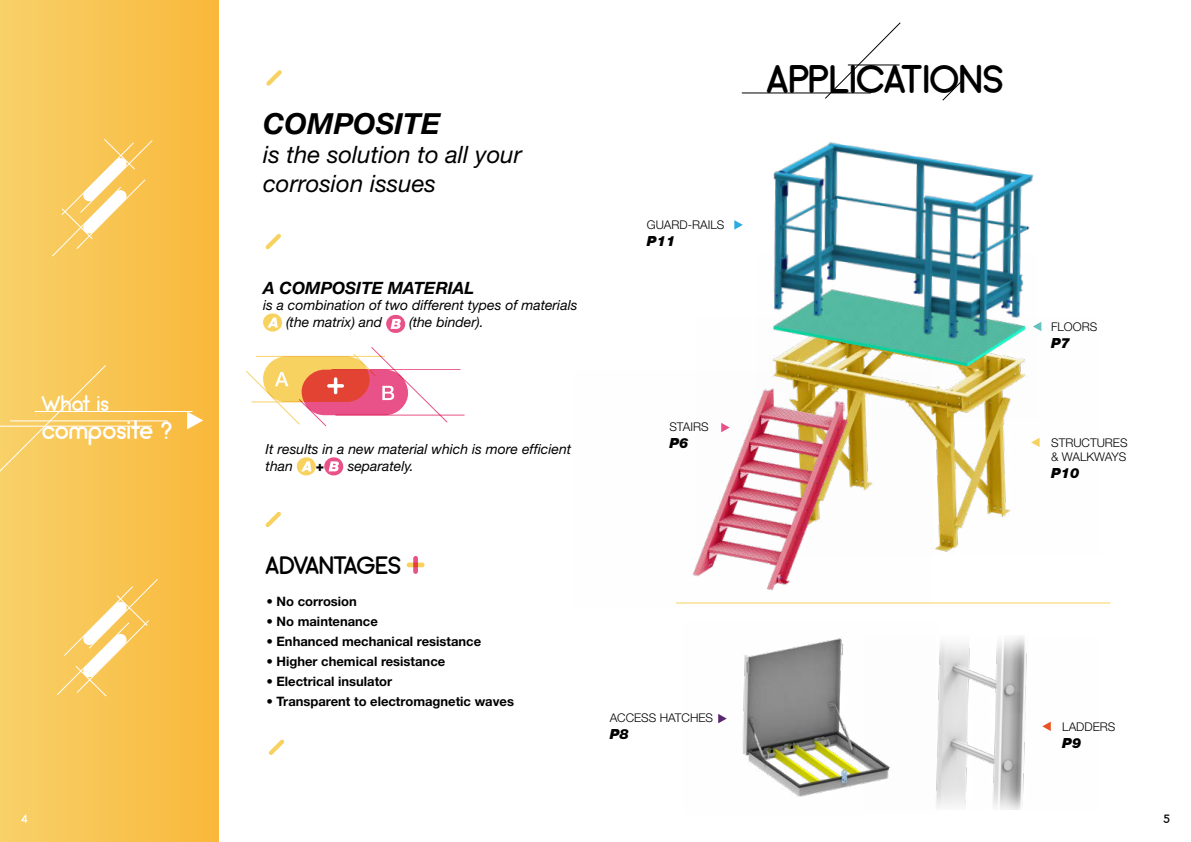
<style>
.page{position:relative;width:1191px;height:842px;background:#fff}
.page>*{position:absolute;margin:0;border:0;box-sizing:border-box;transform-origin:0 0}
.t1{font:40px "Arciform";color:#000}
.t2{font:italic 700 29.1px "Helvetica Neue LT Std";color:#000}
.t3{font:25.2px "Arciform";letter-spacing:.005em;color:#fff}
.t4{font:25.2px "Arciform";letter-spacing:-.02em;color:#000}
.t5{font:italic 24px/28.8px "Helvetica Neue LT Std";color:#000}
.t6{font:21.3px "Arciform";letter-spacing:.005em;color:#fff}
.t7{font:italic 700 17px "Helvetica Neue LT Std";color:#000}
.t8{font:italic 14px/16.8px "Helvetica Neue LT Std";color:#000}
.t9{font:italic 900 14px "Helvetica Neue LT Std";color:#000}
.t10{font:italic 900 14px "Helvetica Neue LT Std";color:#020203}
.t11{font:italic 800 14px "Helvetica Neue LT Std";color:#000}
.t12{font:700 13px "Helvetica Neue LT Std";color:#000}
.t13{font:300 12px/14.4px "Helvetica Neue LT Std";color:#000}
.t14{font:300 12px "Helvetica Neue LT Std";color:#020203}
.t15{font:12px "Arciform";color:#000}
.t16{font:12px "Arciform";color:#fff}
</style>
<div class="page">
<img style="left:939px;top:636px;width:112px;height:173px">
<img style="left:718px;top:638px;width:221px;height:170px">
<img style="left:932px;top:322px;width:110px;height:230px">
<img style="left:676px;top:406px;width:256px;height:198px">
<img style="left:758px;top:331px;width:279px;height:87px">
<div style="left:0;top:0;width:218px;height:842px;background:linear-gradient(to right,#f8d169,#f9b83b)"></div>
<svg style="left:187px;top:411px;width:16px;height:18px"></svg>
<svg style="left:266px;top:70px;width:16px;height:16px"></svg>
<svg style="left:265px;top:234px;width:16px;height:15px"></svg>
<svg style="left:265px;top:512px;width:16px;height:15px"></svg>
<div style="left:406px;top:562px;width:18px;height:5px;background:#f8d260;border-radius:2px"></div>
<svg style="left:413px;top:556px;width:5px;height:18px"></svg>
<svg style="left:269px;top:739px;width:15px;height:16px"></svg>
<svg style="left:56px;top:578px;width:102px;height:119px"></svg>
<hr style="left:35px;top:411px;width:157px;height:1px;background:#fff">
<svg style="left:0;top:364px;width:106px;height:113px"></svg>
<hr style="left:0;top:426px;width:152px;height:1px;background:#fff">
<hr style="left:10px;top:421px;width:158px;height:1px;background:#fff">
<svg style="left:52px;top:139px;width:101px;height:118px"></svg>
<hr style="left:335px;top:415px;width:129px;height:1px;background:#e95288">
<hr style="left:331px;top:369px;width:129px;height:1px;background:#e95288">
<svg style="left:825px;top:22px;width:75px;height:77px"></svg>
<hr style="left:742px;top:93px;width:129px;height:1px;background:#000">
<svg style="left:942px;top:81px;width:20px;height:20px"></svg>
<hr style="left:848px;top:65px;width:51px;height:1px;background:#000">
<hr style="left:676px;top:602px;width:434px;height:1px;background:#f8d260">
<svg style="left:721px;top:423px;width:8px;height:9px"></svg>
<svg style="left:1031px;top:438px;width:8px;height:9px"></svg>
<svg style="left:1034px;top:322px;width:7px;height:9px"></svg>
<svg style="left:734px;top:220px;width:9px;height:10px"></svg>
<svg style="left:718px;top:714px;width:8px;height:9px"></svg>
<svg style="left:1042px;top:722px;width:8px;height:9px"></svg>
<svg style="left:246px;top:347px;width:201px;height:79px"></svg>
<svg style="left:296px;top:457px;width:20px;height:18px"></svg>
<svg style="left:301px;top:461px;width:10px;height:10px"></svg>
<div style="left:324px;top:457px;width:19px;height:18px;background:#e95288;border-radius:9px"></div>
<svg style="left:329px;top:461px;width:10px;height:10px"></svg>
<div style="left:263px;top:313px;width:19px;height:18px;background:#f8d260;border-radius:9px"></div>
<svg style="left:267px;top:317px;width:11px;height:10px"></svg>
<div style="left:386px;top:315px;width:19px;height:18px;background:#e95288;border-radius:9px"></div>
<svg style="left:390px;top:319px;width:11px;height:10px"></svg>
<img style="left:769px;top:142px;width:265px;height:201px">
<h3 class="t6" style="left:42px;top:390px;width:69px">What is</h3>
<h3 class="t3" style="left:42px;top:414px;width:132px">composite ?</h3>
<p class="t16" style="left:21px;top:811px;width:8px">4</p>
<h2 class="t2" style="left:263px;top:106px;width:179px">COMPOSITE</h2>
<h3 class="t5" style="left:263px;top:140px;width:260px">is the solution to all your corrosion issues</h3>
<h3 class="t7" style="left:263px;top:277px;width:213px">A COMPOSITE MATERIAL</h3>
<p class="t8" style="left:286px;top:297px;width:293px;text-indent:-23px">is a combination of two different types of materials (the matrix) and</p>
<p class="t8" style="left:409px;top:314px;width:76px">(the binder).</p>
<p class="t13" style="left:647px;top:218px;width:79px">GUARD-RAILS</p>
<p class="t9" style="left:647px;top:233px;width:30px">P11</p>
<p class="t8" style="left:266px;top:441px;width:307px">It results in a new material which is more efficient than</p>
<p class="t11" style="left:316px;top:458px;width:10px">+</p>
<p class="t8" style="left:348px;top:458px;width:68px">separately.</p>
<h3 class="t4" style="left:265px;top:549px;width:137px">ADVANTAGES</h3>
<p class="t12" style="left:266px;top:594px;width:92px">• No corrosion</p>
<p class="t12" style="left:266px;top:614px;width:113px">• No maintenance</p>
<p class="t12" style="left:266px;top:634px;width:216px">• Enhanced mechanical resistance</p>
<p class="t12" style="left:266px;top:654px;width:180px">• Higher chemical resistance</p>
<p class="t12" style="left:266px;top:674px;width:127px">• Electrical insulator</p>
<p class="t12" style="left:266px;top:694px;width:249px">• Transparent to electromagnetic waves</p>
<p class="t14" style="left:669px;top:420px;width:41px">STAIRS</p>
<p class="t10" style="left:669px;top:435px;width:21px">P6</p>
<p class="t14" style="left:609px;top:711px;width:105px">ACCESS HATCHES</p>
<p class="t10" style="left:609px;top:726px;width:21px">P8</p>
<h1 class="t1" style="left:766px;top:54px;width:239px">APPLICATIONS</h1>
<p class="t13" style="left:1051px;top:319px;width:48px">FLOORS</p>
<p class="t9" style="left:1051px;top:334px;width:21px">P7</p>
<p class="t13" style="left:1051px;top:435px;width:78px">STRUCTURES &amp; WALKWAYS</p>
<p class="t9" style="left:1051px;top:465px;width:30px">P10</p>
<p class="t13" style="left:1062px;top:719px;width:55px">LADDERS</p>
<p class="t9" style="left:1062px;top:734px;width:21px">P9</p>
<p class="t15" style="left:1163px;top:812px;width:8px">5</p>
</div>
